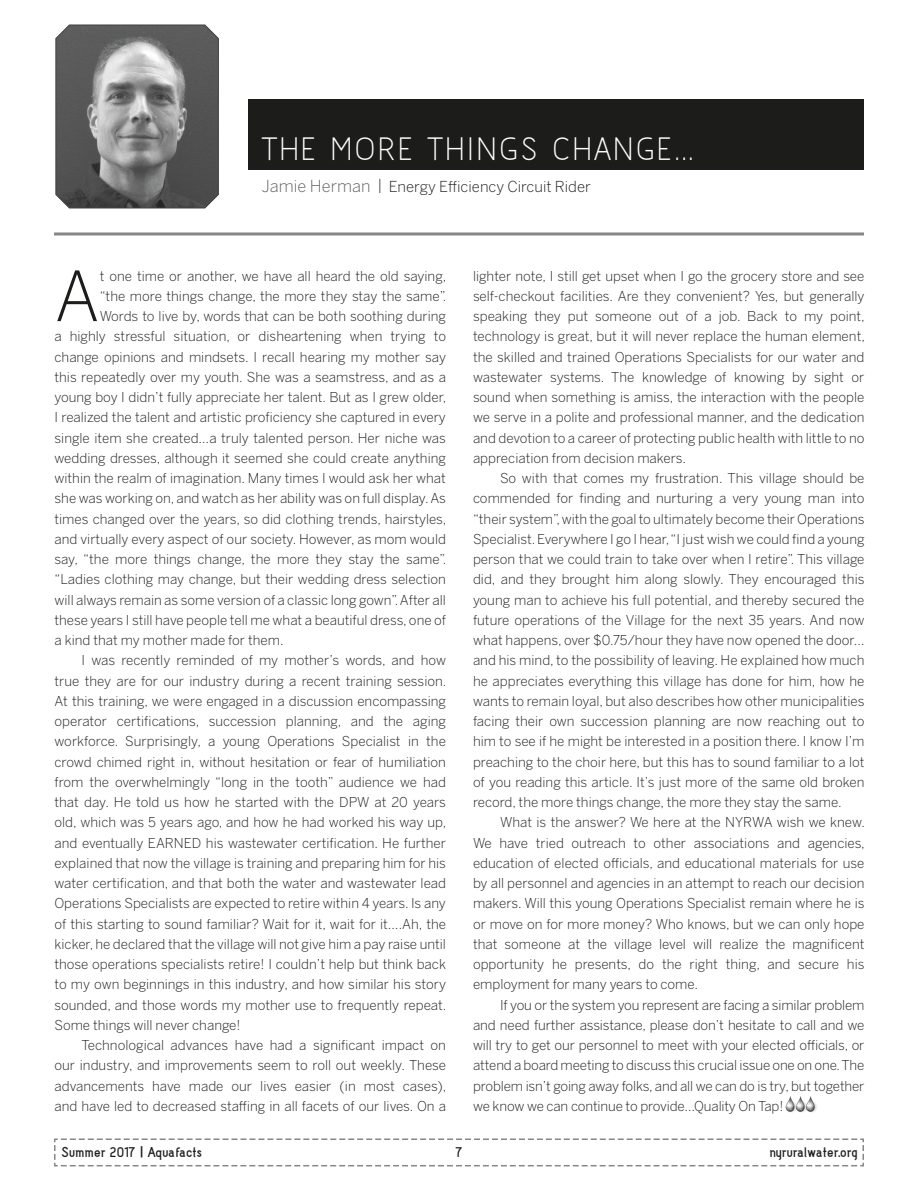
<style>
.page{position:relative;width:918px;height:1188px;background:#fff}
.page>*{position:absolute;margin:0;border:0;box-sizing:border-box;transform-origin:0 0}
.t1{font:300 68.25px "Benton Sans";color:#1c1c1a}
.t2{font:40.5px "Acid";letter-spacing:.06em;color:#fff}
.t3{font:700 18px "Acid";letter-spacing:-.015em;color:#1c1c1a}
.t4{font:300 15px "Benton Sans";color:#1c1c1a}
.t5{font:300 13.5px/20.2px "Benton Sans";color:#1c1c1a;text-align:justify}
.s1{font-size:16.5px;color:#5e5f5f}
.s2{font-family:"Benton Sans";font-weight:500;font-size:12px}
</style>
<div class="page">
<svg style="left:54px;top:1138px;width:810px;height:29px"></svg>
<div style="left:248px;top:99px;width:616px;height:71px;background:#1c1c1a"></div>
<hr style="left:54px;top:232px;width:810px;height:3px;background:#878788">
<img style="left:786px;top:1097px;width:31px;height:15px">
<svg style="left:55px;top:24px;width:164px;height:185px;background:#747475"></svg>
<h2 class="t2" style="left:262px;top:134px;width:434px">THE MORE THINGS CHANGE...</h2>
<p class="t4" style="left:262px;top:177px;width:331px"><span class="s1">Jamie Herman</span> | Energy Efficiency Circuit Rider</p>
<h1 class="t1" style="left:55px;top:256px;width:47px">A</h1>
<p class="t5" style="left:100px;top:265px;width:348px">t one time or another, we have all heard the old saying,</p>
<p class="t5" style="left:100px;top:286px;width:348px">“the more things change, the more they stay the same”.</p>
<p class="t5" style="left:100px;top:306px;width:348px">Words to live by, words that can be both soothing during</p>
<p class="t5" style="left:55px;top:326px;width:393px">a highly stressful situation, or disheartening when trying to</p>
<p class="t5" style="left:55px;top:346px;width:393px">change opinions and mindsets. I recall hearing my mother say</p>
<p class="t5" style="left:55px;top:367px;width:393px">this repeatedly over my youth. She was a seamstress, and as a</p>
<p class="t5" style="left:55px;top:387px;width:393px">young boy I didn’t fully appreciate her talent. But as I grew older,</p>
<p class="t5" style="left:55px;top:407px;width:393px">I realized the talent and artistic proficiency she captured in every</p>
<p class="t5" style="left:55px;top:427px;width:393px">single item she created…a truly talented person. Her niche was</p>
<p class="t5" style="left:55px;top:448px;width:393px">wedding dresses, although it seemed she could create anything</p>
<p class="t5" style="left:55px;top:468px;width:393px">within the realm of imagination. Many times I would ask her what</p>
<p class="t5" style="left:55px;top:488px;width:393px">she was working on, and watch as her ability was on full display. As</p>
<p class="t5" style="left:55px;top:508px;width:393px">times changed over the years, so did clothing trends, hairstyles,</p>
<p class="t5" style="left:55px;top:529px;width:393px">and virtually every aspect of our society. However, as mom would</p>
<p class="t5" style="left:55px;top:549px;width:393px">say, “the more things change, the more they stay the same”.</p>
<p class="t5" style="left:55px;top:569px;width:393px">“Ladies clothing may change, but their wedding dress selection</p>
<p class="t5" style="left:55px;top:589px;width:393px">will always remain as some version of a classic long gown”. After all</p>
<p class="t5" style="left:55px;top:610px;width:393px">these years I still have people tell me what a beautiful dress, one of</p>
<p class="t5" style="left:55px;top:630px;width:231px">a kind that my mother made for them.</p>
<p class="t5" style="left:82px;top:650px;width:366px">I was recently reminded of my mother’s words, and how</p>
<p class="t5" style="left:55px;top:670px;width:393px">true they are for our industry during a recent training session.</p>
<p class="t5" style="left:55px;top:691px;width:393px">At this training, we were engaged in a discussion encompassing</p>
<p class="t5" style="left:55px;top:711px;width:393px">operator certifications, succession planning, and the aging</p>
<p class="t5" style="left:55px;top:731px;width:393px">workforce. Surprisingly, a young Operations Specialist in the</p>
<p class="t5" style="left:55px;top:751px;width:393px">crowd chimed right in, without hesitation or fear of humiliation</p>
<p class="t5" style="left:55px;top:772px;width:393px">from the overwhelmingly “long in the tooth” audience we had</p>
<p class="t5" style="left:55px;top:792px;width:393px">that day. He told us how he started with the DPW at 20 years</p>
<p class="t5" style="left:55px;top:812px;width:393px">old, which was 5 years ago, and how he had worked his way up,</p>
<p class="t5" style="left:55px;top:832px;width:393px">and eventually EARNED his wastewater certification. He further</p>
<p class="t5" style="left:55px;top:853px;width:393px">explained that now the village is training and preparing him for his</p>
<p class="t5" style="left:55px;top:873px;width:393px">water certification, and that both the water and wastewater lead</p>
<p class="t5" style="left:55px;top:893px;width:393px">Operations Specialists are expected to retire within 4 years. Is any</p>
<p class="t5" style="left:55px;top:913px;width:393px">of this starting to sound familiar? Wait for it, wait for it….Ah, the</p>
<p class="t5" style="left:55px;top:934px;width:393px">kicker, he declared that the village will not give him a pay raise until</p>
<p class="t5" style="left:55px;top:954px;width:393px">those operations specialists retire! I couldn’t help but think back</p>
<p class="t5" style="left:55px;top:974px;width:393px">to my own beginnings in this industry, and how similar his story</p>
<p class="t5" style="left:55px;top:994px;width:393px">sounded, and those words my mother use to frequently repeat.</p>
<p class="t5" style="left:55px;top:1015px;width:188px">Some things will never change!</p>
<p class="t5" style="left:82px;top:1035px;width:366px">Technological advances have had a significant impact on</p>
<p class="t5" style="left:55px;top:1055px;width:393px">our industry, and improvements seem to roll out weekly. These</p>
<p class="t5" style="left:55px;top:1075px;width:393px">advancements have made our lives easier (in most cases),</p>
<p class="t5" style="left:55px;top:1096px;width:393px">and have led to decreased staffing in all facets of our lives. On a</p>
<p class="t5" style="left:473px;top:265px;width:393px">lighter note, I still get upset when I go the grocery store and see self-checkout facilities. Are they convenient? Yes, but generally speaking they put someone out of a job. Back to my point, technology is great, but it will never replace the human element, the skilled and trained Operations Specialists for our water and wastewater systems. The knowledge of knowing by sight or sound when something is amiss, the interaction with the people we serve in a polite and professional manner, and the dedication and devotion to a career of protecting public health with little to no appreciation from decision makers.</p>
<p class="t5" style="left:473px;top:468px;width:393px;text-indent:27px">So with that comes my frustration. This village should be commended for finding and nurturing a very young man into “their system”, with the goal to ultimately become their Operations Specialist. Everywhere I go I hear, “I just wish we could find a young person that we could train to take over when I retire”. This village did, and they brought him along slowly. They encouraged this young man to achieve his full potential, and thereby secured the future operations of the Village for the next 35 years. And now what happens, over $0.75/hour they have now opened the door… and his mind, to the possibility of leaving. He explained how much he appreciates everything this village has done for him, how he wants to remain loyal, but also describes how other municipalities facing their own succession planning are now reaching out to him to see if he might be interested in a position there. I know I’m preaching to the choir here, but this has to sound familiar to a lot of you reading this article. It’s just more of the same old broken record, the more things change, the more they stay the same.</p>
<p class="t5" style="left:473px;top:812px;width:393px;text-indent:27px">What is the answer? We here at the NYRWA wish we knew.<br>We have tried outreach to other associations and agencies, education of elected officials, and educational materials for use by all personnel and agencies in an attempt to reach our decision makers. Will this young Operations Specialist remain where he is or move on for more money? Who knows, but we can only hope that someone at the village level will realize the magnificent opportunity he presents, do the right thing, and secure his employment for many years to come.</p>
<p class="t5" style="left:473px;top:994px;width:393px;text-indent:27px">If you or the system you represent are facing a similar problem and need further assistance, please don’t hesitate to call and we will try to get our personnel to meet with your elected officials, or attend a board meeting to discuss this crucial issue one on one. The problem isn’t going away folks, and all we can do is try, but together we know we can continue to provide…Quality On Tap!</p>
<h3 class="t3" style="left:62px;top:1145px;width:142px">Summer 2017 <span class="s2">|</span> Aquafacts</h3>
<h3 class="t3" style="left:456px;top:1145px;width:8px">7</h3>
<h3 class="t3" style="left:769px;top:1145px;width:90px">nyruralwater.org</h3>
</div>
